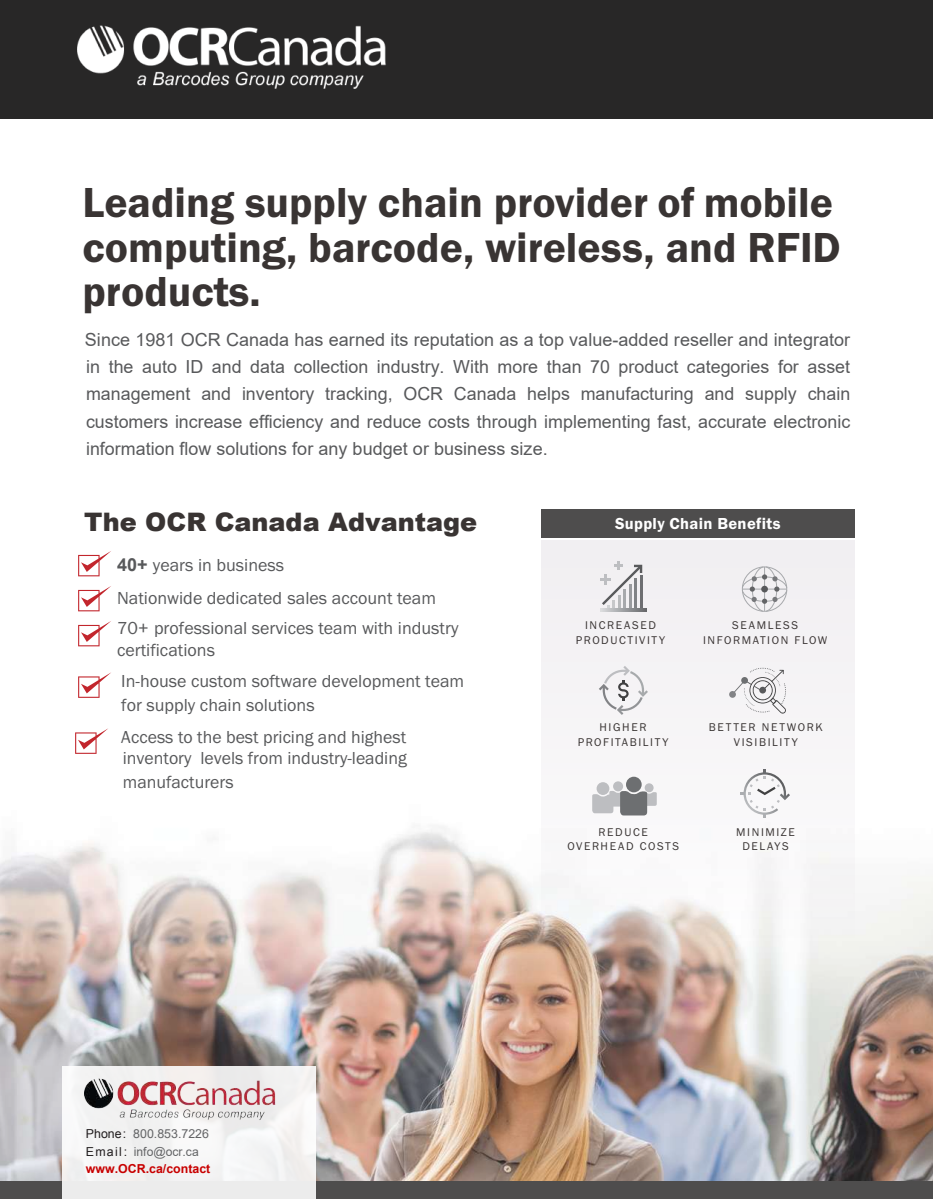
<style>
.page{position:relative;width:933px;height:1199px;background:#fff}
.page>*{position:absolute;margin:0;border:0;box-sizing:border-box;transform-origin:0 0}
.t1{font:43.5px/44.1px "Franklin Gothic URW Dem";color:#393433}
.t2{font:900 25.5px "Arial";color:#393433}
.t3{font:18px/27.5px "Arial";color:#58595b;text-align:justify}
.t4{font:18px/21.6px "Franklin Gothic URW Boo";color:#58595b}
.t5{font:16.5px "Franklin Gothic URW Dem";letter-spacing:.02em;color:#fff}
.t6{font:12.3px/17.2px "Arial";color:#636466}
.t7{font:11.7px/14.5px "Franklin Gothic URW Boo";letter-spacing:.14em;color:#393433;text-align:center}
.s1{font-family:"Arial";font-weight:700}
.s2{color:#231f20}
.s3{font-weight:700;color:#c80000}
</style>
<div class="page">
<img style="left:0;top:827px;width:932px;height:354px">
<div style="left:0;top:0;width:932px;height:119px;background:#282727"></div>
<div style="left:0;top:1181px;width:932px;height:18px;background:#4e4d4d"></div>
<svg style="left:541px;top:541px;width:312px;height:521px"></svg>
<div style="left:541px;top:509px;width:313px;height:28px;background:#4e4d4d"></div>
<div style="left:612px;top:781px;width:10px;height:10px;background:#bdbec1;border-radius:50%"></div>
<div style="left:644px;top:783px;width:9px;height:9px;background:#bdbec1;border-radius:50%"></div>
<div style="left:625px;top:777px;width:16px;height:15px;background:#6d6f71;border-radius:50%"></div>
<div style="left:596px;top:782px;width:13px;height:13px;background:#bdbec1;border-radius:50%"></div>
<svg style="left:592px;top:790px;width:64px;height:26px"></svg>
<svg style="left:600px;top:609px;width:46px;height:2px"></svg>
<svg style="left:600px;top:562px;width:42px;height:48px"></svg>
<svg style="left:598px;top:666px;width:49px;height:49px"></svg>
<svg style="left:740px;top:769px;width:49px;height:49px"></svg>
<svg style="left:741px;top:566px;width:46px;height:46px"></svg>
<svg style="left:733px;top:668px;width:52px;height:45px"></svg>
<svg style="left:740px;top:677px;width:7px;height:7px"></svg>
<svg style="left:728px;top:691px;width:7px;height:7px"></svg>
<div style="left:62px;top:1066px;width:254px;height:133px;background:#f2f2f1"></div>
<img style="left:84px;top:1078px;width:191px;height:43px">
<img style="left:77px;top:25px;width:309px;height:64px">
<svg style="left:78px;top:551px;width:33px;height:25px"></svg>
<svg style="left:78px;top:586px;width:33px;height:25px"></svg>
<svg style="left:78px;top:621px;width:33px;height:25px"></svg>
<svg style="left:78px;top:672px;width:33px;height:26px"></svg>
<svg style="left:75px;top:728px;width:33px;height:26px"></svg>
<h1 class="t1" style="left:82px;top:180px;width:759px">Leading supply chain provider of mobile computing, barcode, wireless, and RFID products.</h1>
<p class="t3" style="left:85px;top:325px;width:766px">Since 1981 OCR Canada has earned its reputation as a top value-added reseller and integrator in the auto ID and data collection industry. With more than 70 product categories for asset management and inventory tracking, OCR Canada helps manufacturing and supply chain customers increase efficiency and reduce costs through implementing fast, accurate electronic information flow solutions for any budget or business size.</p>
<h2 class="t2" style="left:84px;top:503px;width:394px">The OCR Canada Advantage</h2>
<p class="t4" style="left:117px;top:548px;width:320px;line-height:33px"><span class="s1">40+</span> years in business<br>Nationwide dedicated sales account team</p>
<p class="t4" style="left:117px;top:617px;width:343px">70+ professional services team with industry certifications</p>
<p class="t4" style="left:121px;top:668px;width:344px;line-height:24px">In-house custom software development team for supply chain solutions</p>
<p class="t4" style="left:121px;top:725px;width:287px">Access to the best pricing and highest inventory levels from industry-leading</p>
<p class="t4" style="left:123px;top:771px;width:112px">manufacturers</p>
<p class="t5" style="left:614px;top:513px;width:167px">Supply Chain Benefits</p>
<p class="t7" style="left:575px;top:617px;width:91px">INCREASED<br>PRODUCTIVITY</p>
<p class="t7" style="left:577px;top:719px;width:92px">HIGHER<br>PROFITABILITY</p>
<p class="t7" style="left:702px;top:617px;width:126px">SEAMLESS<br>INFORMATION FLOW</p>
<p class="t7" style="left:708px;top:719px;width:115px">BETTER NETWORK<br>VISIBILITY</p>
<p class="t7" style="left:567px;top:824px;width:113px">REDUCE<br>OVERHEAD COSTS</p>
<p class="t7" style="left:735px;top:824px;width:60px">MINIMIZE<br>DELAYS</p>
<p class="t6" style="left:86px;top:1125px;width:126px"><span class="s2">Phone:</span> 800.853.7226<br><span class="s2">Emai l :</span> info@ocr.ca <span class="s3">www.OCR.ca/contact</span></p>
</div>
